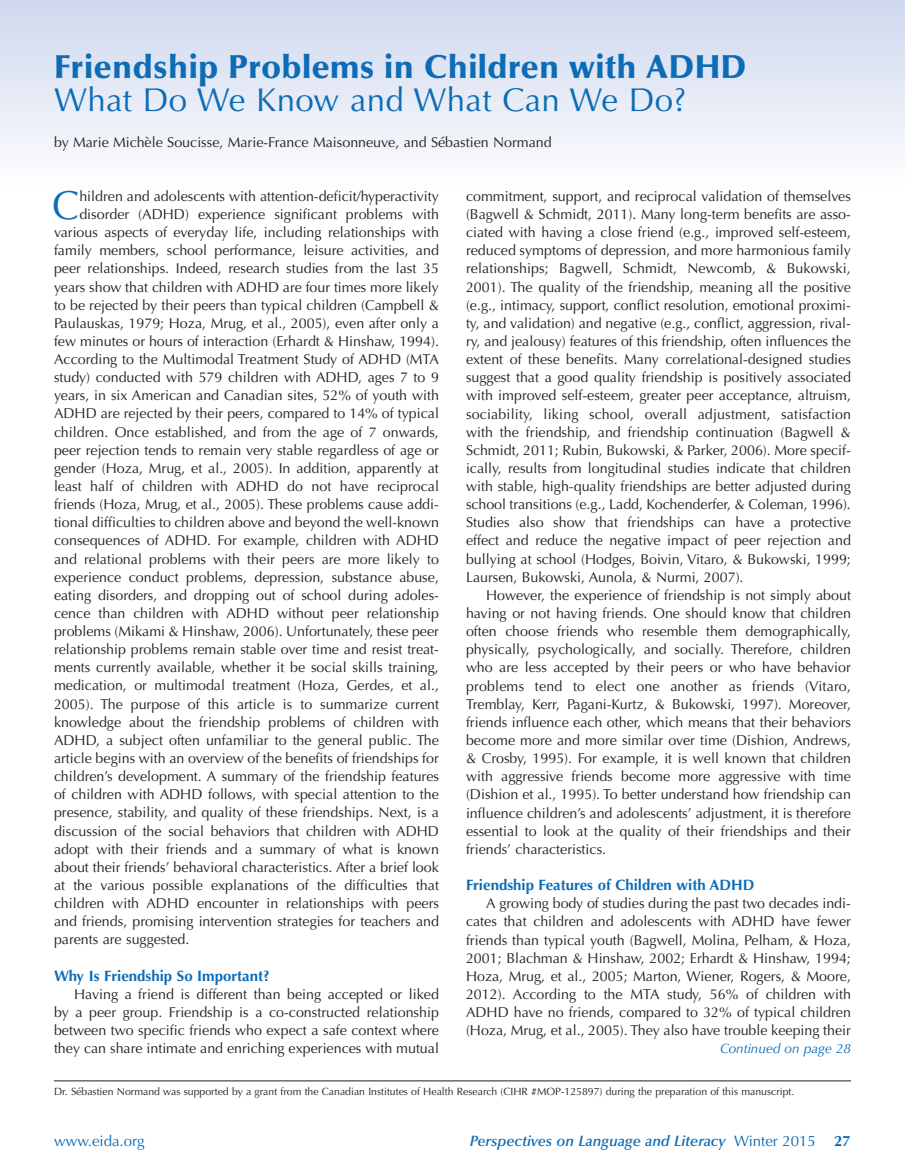
<style>
.page{position:relative;width:905px;height:1175px;background:#fff}
.page>*{position:absolute;margin:0;border:0;box-sizing:border-box;transform-origin:0 0}
.t1{font:40.5px "Optima";color:#0d6cb6}
.t2{font:900 33px "Optima";letter-spacing:.01em;color:#0d6cb6}
.t3{font:33px "Optima";letter-spacing:.01em;color:#0d6cb6}
.t4{font:700 15px "Optima";color:#0d6cb6}
.t5{font:italic 600 15px "Optima";color:#0d6cb6}
.t6{font:15px "Optima";color:#0d6cb6}
.t7{font:14.25px/18.1px "Optima";color:#231f20;text-align:justify}
.t8{font:italic 13.5px "Optima";color:#0d6cb6}
.t9{font:10.5px "Optima";color:#231f20}
.s1{font-weight:400;font-style:normal}
.s2{font-weight:700;font-style:normal}
</style>
<div class="page">
<div style="left:0;top:0;width:904px;height:189px;background:linear-gradient(to bottom,#ced7ed,#fdfefe)"></div>
<hr style="left:54px;top:1080px;width:797px;height:1px;background:#231f20">
<h2 class="t2" style="left:54px;top:47px;width:693px">Friendship Problems in Children with ADHD</h2>
<h2 class="t3" style="left:54px;top:81px;width:634px">What Do We Know and What Can We Do?</h2>
<p class="t7" style="left:54px;top:133px;width:499px">by Marie Michèle Soucisse, Marie-France Maisonneuve, and Sébastien Normand</p>
<h1 class="t1" style="left:52px;top:182px;width:29px">C</h1>
<p class="t7" style="left:79px;top:187px;width:361px">hildren and adolescents with attention-deficit/hyperactivity</p>
<p class="t7" style="left:466px;top:187px;width:387px">commitment, support, and reciprocal validation of themselves (Bagwell &amp; Schmidt, 2011). Many long-term benefits are asso&shy;ciated with having a close friend (e.g., improved self-esteem, reduced symptoms of depression, and more harmonious family relationships; Bagwell, Schmidt, Newcomb, &amp; Bukowski, 2001). The quality of the friendship, meaning all the positive (e.g., intimacy, support, conflict resolution, emotional proximi&shy;ty, and validation) and negative (e.g., conflict, aggression, rival&shy;ry, and jealousy) features of this friendship, often influences the extent of these benefits. Many correlational-designed studies suggest that a good quality friendship is positively associated with improved self-esteem, greater peer acceptance, altruism, sociability, liking school, overall adjustment, satisfaction with the friendship, and friendship continuation (Bagwell &amp; Schmidt, 2011; Rubin, Bukowski, &amp; Parker, 2006). More specif&shy;ically, results from longitudinal studies indicate that children with stable, high-quality friendships are better adjusted during school transitions (e.g., Ladd, Kochenderfer, &amp; Coleman, 1996).<br>Studies also show that friendships can have a protective effect and reduce the negative impact of peer rejection and bullying at school (Hodges, Boivin, Vitaro, &amp; Bukowski, 1999; Laursen, Bukowski, Aunola, &amp; Nurmi, 2007).</p>
<p class="t7" style="left:466px;top:586px;width:386px;text-indent:20px">However, the experience of friendship is not simply about having or not having friends. One should know that children often choose friends who resemble them demographically, physically, psychologically, and socially. Therefore, children who are less accepted by their peers or who have behavior problems tend to elect one another as friends (Vitaro, Tremblay, Kerr, Pagani-Kurtz, &amp; Bukowski, 1997). Moreover, friends influence each other, which means that their behaviors become more and more similar over time (Dishion, Andrews, &amp; Crosby, 1995). For example, it is well known that children with aggressive friends become more aggressive with time (Dishion et al., 1995). To better understand how friendship can influence children’s and adolescents’ adjustment, it is therefore essential to look at the quality of their friendships and their friends’ characteristics.</p>
<p class="t4" style="left:466px;top:876px;width:290px">Friendship Features of Children with ADHD</p>
<p class="t7" style="left:466px;top:894px;width:386px;text-indent:20px">A growing body of studies during the past two decades indi&shy;cates that children and adolescents with ADHD have fewer friends than typical youth (Bagwell, Molina, Pelham, &amp; Hoza, 2001; Blachman &amp; Hinshaw, 2002; Erhardt &amp; Hinshaw, 1994; Hoza, Mrug, et al., 2005; Marton, Wiener, Rogers, &amp; Moore, 2012). According to the MTA study, 56% of children with ADHD have no friends, compared to 32% of typical children (Hoza, Mrug, et al., 2005). They also have trouble keeping their</p>
<p class="t8" style="left:720px;top:1041px;width:132px">Continued on page 28</p>
<p class="t7" style="left:79px;top:205px;width:361px">disorder (ADHD) experience significant problems with</p>
<p class="t7" style="left:54px;top:223px;width:386px">various aspects of everyday life, including relationships with</p>
<p class="t7" style="left:54px;top:241px;width:386px">family members, school performance, leisure activities, and</p>
<p class="t7" style="left:54px;top:260px;width:386px">peer relationships. Indeed, research studies from the last 35</p>
<p class="t7" style="left:54px;top:278px;width:386px">years show that children with ADHD are four times more likely</p>
<p class="t7" style="left:54px;top:296px;width:386px">to be rejected by their peers than typical children (Campbell &amp;</p>
<p class="t7" style="left:54px;top:314px;width:386px">Paulauskas, 1979; Hoza, Mrug, et al., 2005), even after only a</p>
<p class="t7" style="left:54px;top:332px;width:386px">few minutes or hours of interaction (Erhardt &amp; Hinshaw, 1994).</p>
<p class="t7" style="left:54px;top:350px;width:386px">According to the Multimodal Treatment Study of ADHD (MTA</p>
<p class="t7" style="left:54px;top:368px;width:386px">study) conducted with 579 children with ADHD, ages 7 to 9</p>
<p class="t7" style="left:54px;top:386px;width:386px">years, in six American and Canadian sites, 52% of youth with</p>
<p class="t7" style="left:54px;top:405px;width:386px">ADHD are rejected by their peers, compared to 14% of typical</p>
<p class="t7" style="left:54px;top:423px;width:386px">children. Once established, and from the age of 7 onwards,</p>
<p class="t7" style="left:54px;top:441px;width:386px">peer rejection tends to remain very stable regardless of age or</p>
<p class="t7" style="left:54px;top:459px;width:386px">gender (Hoza, Mrug, et al., 2005). In addition, apparently at</p>
<p class="t7" style="left:54px;top:477px;width:386px">least half of children with ADHD do not have reciprocal</p>
<p class="t7" style="left:54px;top:495px;width:386px">friends (Hoza, Mrug, et al., 2005). These problems cause addi-</p>
<p class="t7" style="left:54px;top:513px;width:386px">tional difficulties to children above and beyond the well-known</p>
<p class="t7" style="left:54px;top:531px;width:386px">consequences of ADHD. For example, children with ADHD</p>
<p class="t7" style="left:54px;top:550px;width:386px">and relational problems with their peers are more likely to</p>
<p class="t7" style="left:54px;top:568px;width:386px">experience conduct problems, depression, substance abuse,</p>
<p class="t7" style="left:54px;top:586px;width:386px">eating disorders, and dropping out of school during adoles-</p>
<p class="t7" style="left:54px;top:604px;width:386px">cence than children with ADHD without peer relationship</p>
<p class="t7" style="left:54px;top:622px;width:386px">problems (Mikami &amp; Hinshaw, 2006). Unfortunately, these peer</p>
<p class="t7" style="left:54px;top:640px;width:386px">relationship problems remain stable over time and resist treat-</p>
<p class="t7" style="left:54px;top:658px;width:386px">ments currently available, whether it be social skills training,</p>
<p class="t7" style="left:54px;top:676px;width:386px">medication, or multimodal treatment (Hoza, Gerdes, et al.,</p>
<p class="t7" style="left:54px;top:695px;width:386px">2005). The purpose of this article is to summarize current</p>
<p class="t7" style="left:54px;top:713px;width:386px">knowledge about the friendship problems of children with</p>
<p class="t7" style="left:54px;top:731px;width:386px">ADHD, a subject often unfamiliar to the general public. The</p>
<p class="t7" style="left:54px;top:749px;width:386px">article begins with an overview of the benefits of friendships for</p>
<p class="t7" style="left:54px;top:767px;width:386px">children’s development. A summary of the friendship features</p>
<p class="t7" style="left:54px;top:785px;width:386px">of children with ADHD follows, with special attention to the</p>
<p class="t7" style="left:54px;top:803px;width:386px">presence, stability, and quality of these friendships. Next, is a</p>
<p class="t7" style="left:54px;top:821px;width:386px">discussion of the social behaviors that children with ADHD</p>
<p class="t7" style="left:54px;top:840px;width:386px">adopt with their friends and a summary of what is known</p>
<p class="t7" style="left:54px;top:858px;width:386px">about their friends’ behavioral characteristics. After a brief look</p>
<p class="t7" style="left:54px;top:876px;width:386px">at the various possible explanations of the difficulties that</p>
<p class="t7" style="left:54px;top:894px;width:386px">children with ADHD encounter in relationships with peers</p>
<p class="t7" style="left:54px;top:912px;width:386px">and friends, promising intervention strategies for teachers and</p>
<p class="t7" style="left:54px;top:930px;width:137px">parents are suggested.</p>
<p class="t4" style="left:54px;top:967px;width:217px">Why Is Friendship So Important?</p>
<p class="t7" style="left:54px;top:985px;width:386px;text-indent:20px">Having a friend is different than being accepted or liked by a peer group. Friendship is a co-constructed relationship between two specific friends who expect a safe context where they can share intimate and enriching experiences with mutual</p>
<p class="t9" style="left:54px;top:1085px;width:742px">Dr. Sébastien Normand was supported by a grant from the Canadian Institutes of Health Research (CIHR #MOP-125897) during the preparation of this manuscript.</p>
<p class="t6" style="left:54px;top:1131px;width:92px">www.eida.org</p>
<p class="t5" style="left:470px;top:1131px;width:383px">Perspectives on Language and Literacy <span class="s1">Winter 2015</span> <span class="s2">27</span></p>
</div>
